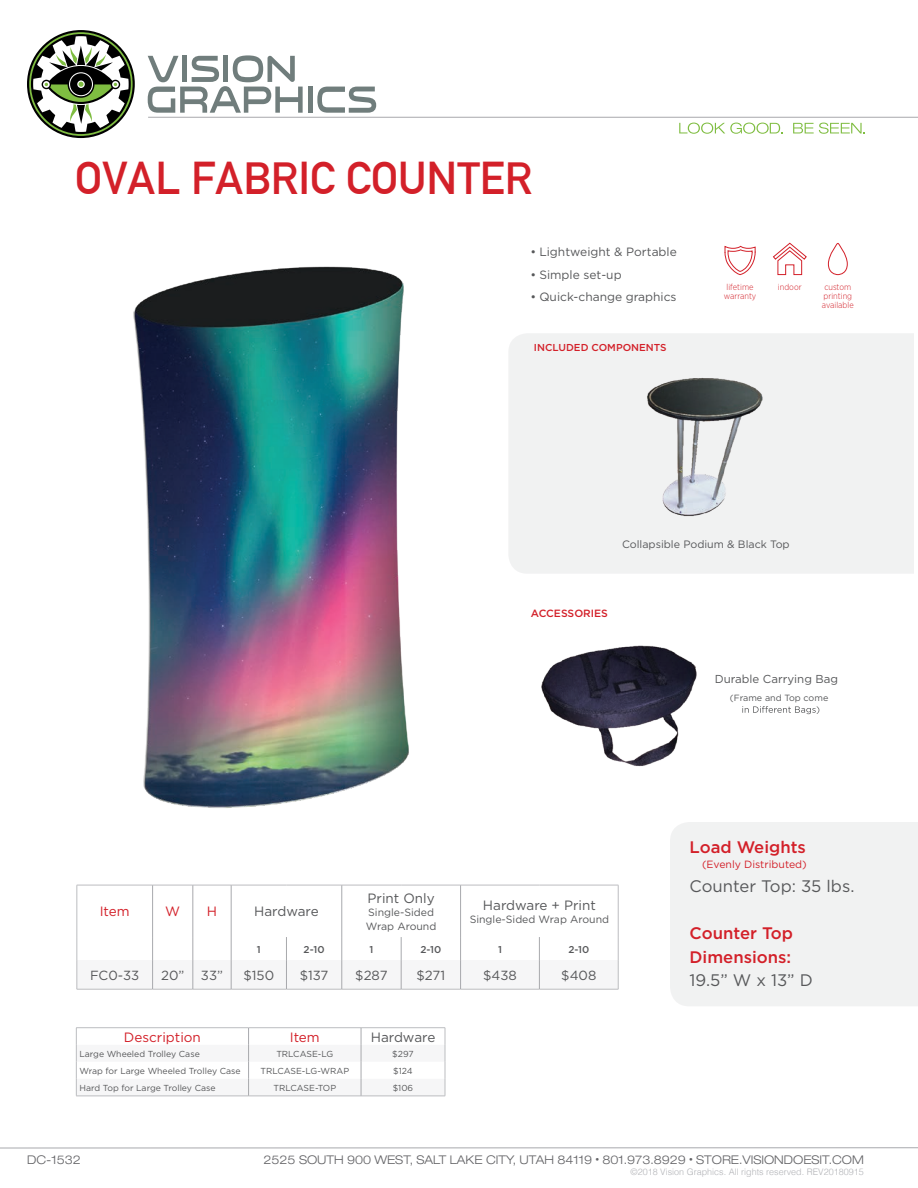
<style>
.page{position:relative;width:918px;height:1188px;background:#fff}
.page>*{position:absolute;margin:0;border:0;box-sizing:border-box;transform-origin:0 0}
.t1{font:45px "Alte DIN1451 Mittelschrift";color:#d32029}
.t2{font:500 16.65px/23.5px "Gotham";color:#d32029}
.t3{font:16.65px "Gotham";color:#57585a}
.t4{font:13.5px "Gotham";color:#57585a}
.t5{font:13.5px "Gotham";color:#d32029}
.t6{font:13.2px "Gotham";color:#57585a}
.t7{font:300 expanded 12px "Helvetica Neue";color:#636366}
.t8{font:12px "Gotham";color:#57585a}
.t9{font:11.55px "Gotham";color:#57585a}
.t10{font:10.65px "Gotham";color:#57585a}
.t11{font:10.5px/13.5px "Gotham";color:#57585a}
.t12{font:10.5px "Gotham";color:#d32029}
.t13{font:500 10.5px "Gotham";color:#d32029}
.t14{font:500 10.05px "Gotham";color:#d32029}
.t15{font:500 9.9px "Gotham";color:#57585a}
.t16{font:300 9px "Helvetica";color:#b2b3b7}
.t17{font:9px "Gotham";color:#57585a}
.t18{font:8.7px "Gotham";color:#57585a}
.t19{font:300 8.7px/9px "Gotham Narrow";color:#d32029;text-align:center}
.s1{font-size:7.5px}
</style>
<div class="page">
<svg style="left:27px;top:30px;width:108px;height:108px"></svg>
<div style="left:308px;top:87px;width:5px;height:26px;background:#707d7c"></div>
<svg style="left:317px;top:87px;width:59px;height:26px"></svg>
<svg style="left:148px;top:55px;width:155px;height:58px"></svg>
<svg style="left:679px;top:123px;width:103px;height:11px"></svg>
<svg style="left:793px;top:123px;width:72px;height:11px"></svg>
<hr style="left:148px;top:117px;width:770px;height:1px;background:#a8a9ad">
<hr style="left:0;top:1147px;width:918px;height:1px;background:#a8a9ad">
<div style="left:509px;top:333px;width:405px;height:240px;background:#f1f2f2"></div>
<div style="left:670px;top:822px;width:248px;height:184px;background:#f1f2f2"></div>
<img style="left:630px;top:347px;width:138px;height:185px">
<svg style="left:742px;top:706px;width:77px;height:8px"></svg>
<img style="left:541px;top:645px;width:156px;height:122px">
<img style="left:133px;top:266px;width:276px;height:542px">
<hr style="left:76px;top:1027px;width:173px;height:1px;background:#bcbdc0">
<hr style="left:249px;top:1027px;width:112px;height:1px;background:#bcbdc0">
<hr style="left:361px;top:1027px;width:84px;height:1px;background:#bcbdc0">
<hr style="left:76px;top:1096px;width:173px;height:1px;background:#bcbdc0">
<hr style="left:249px;top:1096px;width:112px;height:1px;background:#bcbdc0">
<hr style="left:361px;top:1096px;width:84px;height:1px;background:#bcbdc0">
<svg style="left:76px;top:1028px;width:370px;height:68px"></svg>
<hr style="left:77px;top:885px;width:76px;height:1px;background:#bcbdc0">
<hr style="left:77px;top:885px;width:1px;height:52px;background:#bcbdc0">
<hr style="left:153px;top:885px;width:40px;height:1px;background:#bcbdc0">
<hr style="left:193px;top:885px;width:38px;height:1px;background:#bcbdc0">
<hr style="left:231px;top:885px;width:55px;height:1px;background:#bcbdc0">
<hr style="left:286px;top:885px;width:56px;height:1px;background:#bcbdc0">
<hr style="left:342px;top:885px;width:59px;height:1px;background:#bcbdc0">
<hr style="left:401px;top:885px;width:60px;height:1px;background:#bcbdc0">
<hr style="left:461px;top:885px;width:78px;height:1px;background:#bcbdc0">
<hr style="left:539px;top:885px;width:79px;height:1px;background:#bcbdc0">
<hr style="left:618px;top:885px;width:1px;height:52px;background:#bcbdc0">
<hr style="left:152px;top:885px;width:1px;height:52px;background:#a8a9ad">
<hr style="left:193px;top:885px;width:1px;height:52px;background:#a8a9ad">
<hr style="left:231px;top:885px;width:1px;height:52px;background:#a8a9ad">
<hr style="left:342px;top:885px;width:1px;height:52px;background:#a8a9ad">
<hr style="left:460px;top:885px;width:1px;height:52px;background:#a8a9ad">
<hr style="left:77px;top:989px;width:76px;height:1px;background:#bcbdc0">
<hr style="left:153px;top:989px;width:40px;height:1px;background:#bcbdc0">
<hr style="left:193px;top:989px;width:38px;height:1px;background:#bcbdc0">
<hr style="left:231px;top:989px;width:55px;height:1px;background:#bcbdc0">
<hr style="left:286px;top:989px;width:56px;height:1px;background:#bcbdc0">
<hr style="left:342px;top:989px;width:59px;height:1px;background:#bcbdc0">
<hr style="left:401px;top:989px;width:60px;height:1px;background:#bcbdc0">
<hr style="left:461px;top:989px;width:78px;height:1px;background:#bcbdc0">
<hr style="left:539px;top:989px;width:79px;height:1px;background:#bcbdc0">
<svg style="left:77px;top:937px;width:542px;height:52px"></svg>
<svg style="left:724px;top:246px;width:32px;height:29px"></svg>
<svg style="left:828px;top:243px;width:20px;height:32px"></svg>
<svg style="left:773px;top:243px;width:34px;height:32px"></svg>
<h1 class="t1" style="left:75px;top:151px;width:459px">OVAL FABRIC COUNTER</h1>
<h3 class="t8" style="left:530px;top:244px;width:148px">• Lightweight &amp; Portable</h3>
<h3 class="t8" style="left:530px;top:267px;width:93px">• Simple set-up</h3>
<h3 class="t8" style="left:530px;top:289px;width:148px">• Quick-change graphics</h3>
<p class="t14" style="left:534px;top:341px;width:134px">INCLUDED COMPONENTS</p>
<p class="t19" style="left:724px;top:282px;width:34px">lifetime warranty</p>
<p class="t19" style="left:822px;top:282px;width:33px;text-align:left">custom printing available</p>
<p class="t19" style="left:778px;top:282px;width:25px">indoor</p>
<p class="t10" style="left:622px;top:538px;width:169px">Collapsible Podium &amp; Black Top</p>
<p class="t13" style="left:531px;top:606px;width:79px">ACCESSORIES</p>
<h3 class="t9" style="left:715px;top:671px;width:125px">Durable Carrying Bag</h3>
<p class="t17" style="left:730px;top:692px;width:100px">(Frame and Top come</p>
<h3 class="t5" style="left:100px;top:903px;width:32px">Item</h3>
<h3 class="t5" style="left:165px;top:903px;width:16px">W</h3>
<h3 class="t5" style="left:207px;top:903px;width:12px">H</h3>
<h3 class="t4" style="left:254px;top:903px;width:66px">Hardware</h3>
<h3 class="t4" style="left:368px;top:890px;width:69px">Print Only</h3>
<p class="t11" style="left:366px;top:906px;width:72px">Single-Sided<br>Wrap Around</p>
<h3 class="t4" style="left:483px;top:896px;width:114px">Hardware + Print</h3>
<p class="t11" style="left:470px;top:913px;width:141px">Single-Sided Wrap Around</p>
<p class="t15" style="left:257px;top:943px;width:5px">1</p>
<p class="t15" style="left:304px;top:943px;width:22px">2-10</p>
<p class="t15" style="left:370px;top:943px;width:5px">1</p>
<p class="t15" style="left:420px;top:943px;width:22px">2-10</p>
<p class="t15" style="left:498px;top:943px;width:5px">1</p>
<p class="t15" style="left:568px;top:943px;width:22px">2-10</p>
<h3 class="t6" style="left:90px;top:967px;width:51px">FC0-33</h3>
<h3 class="t6" style="left:161px;top:967px;width:25px">20”</h3>
<h3 class="t6" style="left:201px;top:967px;width:24px">33”</h3>
<h3 class="t6" style="left:243px;top:967px;width:32px">$150</h3>
<h3 class="t6" style="left:300px;top:967px;width:30px">$137</h3>
<h3 class="t6" style="left:355px;top:967px;width:34px">$287</h3>
<h3 class="t6" style="left:416px;top:967px;width:30px">$271</h3>
<h3 class="t6" style="left:483px;top:967px;width:35px">$438</h3>
<h3 class="t6" style="left:561px;top:967px;width:37px">$408</h3>
<h3 class="t5" style="left:124px;top:1028px;width:79px">Description</h3>
<h3 class="t5" style="left:290px;top:1028px;width:32px">Item</h3>
<h3 class="t4" style="left:371px;top:1028px;width:66px">Hardware</h3>
<p class="t18" style="left:79px;top:1048px;width:122px">Large Wheeled Trolley Case</p>
<p class="t18" style="left:276px;top:1048px;width:58px">TRLCASE-LG</p>
<p class="t18" style="left:392px;top:1048px;width:23px">$297</p>
<p class="t18" style="left:79px;top:1065px;width:163px">Wrap for Large Wheeled Trolley Case</p>
<p class="t18" style="left:260px;top:1065px;width:90px">TRLCASE-LG-WRAP</p>
<p class="t18" style="left:393px;top:1065px;width:21px">$124</p>
<p class="t18" style="left:79px;top:1082px;width:138px">Hard Top for Large Trolley Case</p>
<p class="t18" style="left:273px;top:1082px;width:64px">TRLCASE-TOP</p>
<p class="t18" style="left:393px;top:1082px;width:22px">$106</p>
<h2 class="t2" style="left:690px;top:835px;width:118px">Load Weights</h2>
<p class="t12" style="left:702px;top:858px;width:106px">(Evenly Distributed)</p>
<h2 class="t3" style="left:690px;top:875px;width:166px">Counter Top: 35 lbs.</h2>
<h2 class="t2" style="left:690px;top:921px;width:105px">Counter Top<br>Dimensions:</h2>
<h2 class="t3" style="left:690px;top:970px;width:125px">19.5” W x 13” D</h2>
<h3 class="t7" style="left:27px;top:1153px;width:55px">DC-1532</h3>
<h3 class="t7" style="left:264px;top:1153px;width:602px">2525 SOUTH 900 WEST, SALT LAKE CITY, UTAH 84119 <span class="s1">•</span> 801.973.8929 <span class="s1">•</span> STORE.VISIONDOESIT.COM</h3>
<p class="t16" style="left:631px;top:1164px;width:235px">©2018 Vision Graphics. All rights reserved. REV20180915</p>
</div>
